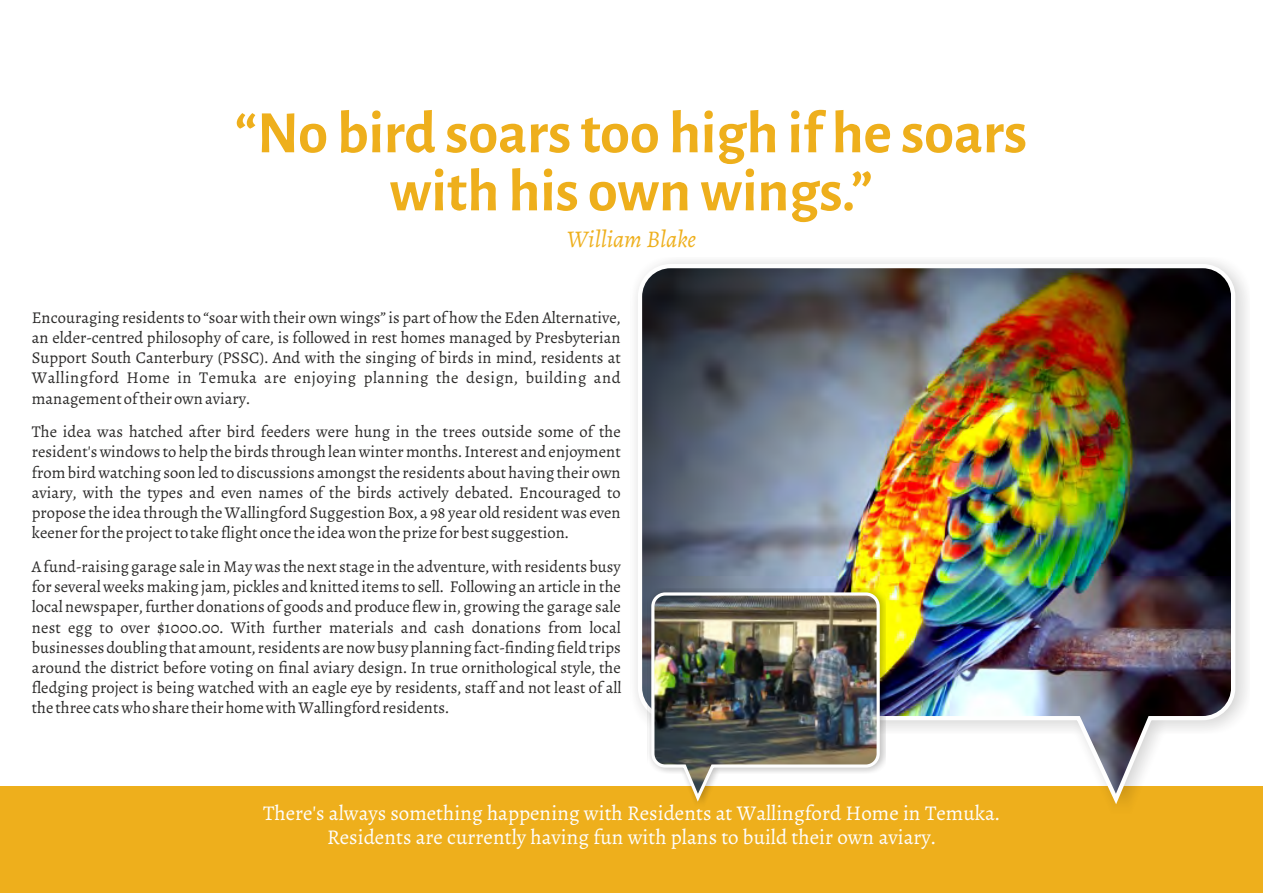
<style>
.page{position:relative;width:1263px;height:893px;background:#fff}
.page>*{position:absolute;margin:0;border:0;box-sizing:border-box;transform-origin:0 0}
.t1{font:700 60.3px/58.1px "Alegreya Sans";color:#eeaf1c;text-align:center}
.t2{font:italic 24px "Alegreya";color:#eeaf1c}
.t3{font:21px/24.3px "Alegreya";color:#fefefe;text-align:center}
.t4{font:16.5px/20.2px "Alegreya";color:#2b2a29;text-align:justify}
</style>
<div class="page">
<div style="left:0;top:787px;width:1263px;height:106px;background:#eeaf1c"></div>
<div style="left:631px;top:257px;width:619px;height:561px;background:#2b2a29;opacity:.22"></div>
<svg style="left:634px;top:260px;width:605px;height:555px"></svg>
<img style="left:642px;top:268px;width:589px;height:526px">
<div style="left:647px;top:588px;width:239px;height:220px;background:#2b2a29;opacity:.35"></div>
<svg style="left:648px;top:589px;width:235px;height:220px"></svg>
<img style="left:654px;top:596px;width:222px;height:198px">
<h1 class="t1" style="left:235px;top:105px;width:794px">“No bird soars too high if he soars with his own wings.”</h1>
<h2 class="t2" style="left:567px;top:223px;width:131px">William Blake</h2>
<p class="t4" style="left:32px;top:307px;width:590px">Encouraging residents to “soar with their own wings” is part of how the Eden Alternative, an elder-centred philosophy of care, is followed in rest homes managed by Presbyterian Support South Canterbury (PSSC). And with the singing of birds in mind, residents at Wallingford Home in Temuka are enjoying planning the design, building and management of their own aviary.</p>
<p class="t4" style="left:32px;top:421px;width:590px">The idea was hatched after bird feeders were hung in the trees outside some of the resident's windows to help the birds through lean winter months. Interest and enjoyment from bird watching soon led to discussions amongst the residents about having their own aviary, with the types and even names of the birds actively debated. Encouraged to propose the idea through the Wallingford Suggestion Box, a 98 year old resident was even keener for the project to take flight once the idea won the prize for best suggestion.</p>
<p class="t4" style="left:32px;top:556px;width:591px">A fund-raising garage sale in May was the next stage in the adventure, with residents busy for several weeks making jam, pickles and knitted items to sell. Following an article in the local newspaper, further donations of goods and produce flew in, growing the garage sale nest egg to over $1000.00. With further materials and cash donations from local businesses doubling that amount, residents are now busy planning fact-finding field trips around the district before voting on final aviary design. In true ornithological style, the fledging project is being watched with an eagle eye by residents, staff and not least of all the three cats who share their home with Wallingford residents.</p>
<p class="t3" style="left:263px;top:801px;width:738px">There's always something happening with Residents at Wallingford Home in Temuka.<br>Residents are currently having fun with plans to build their own aviary.</p>
</div>
